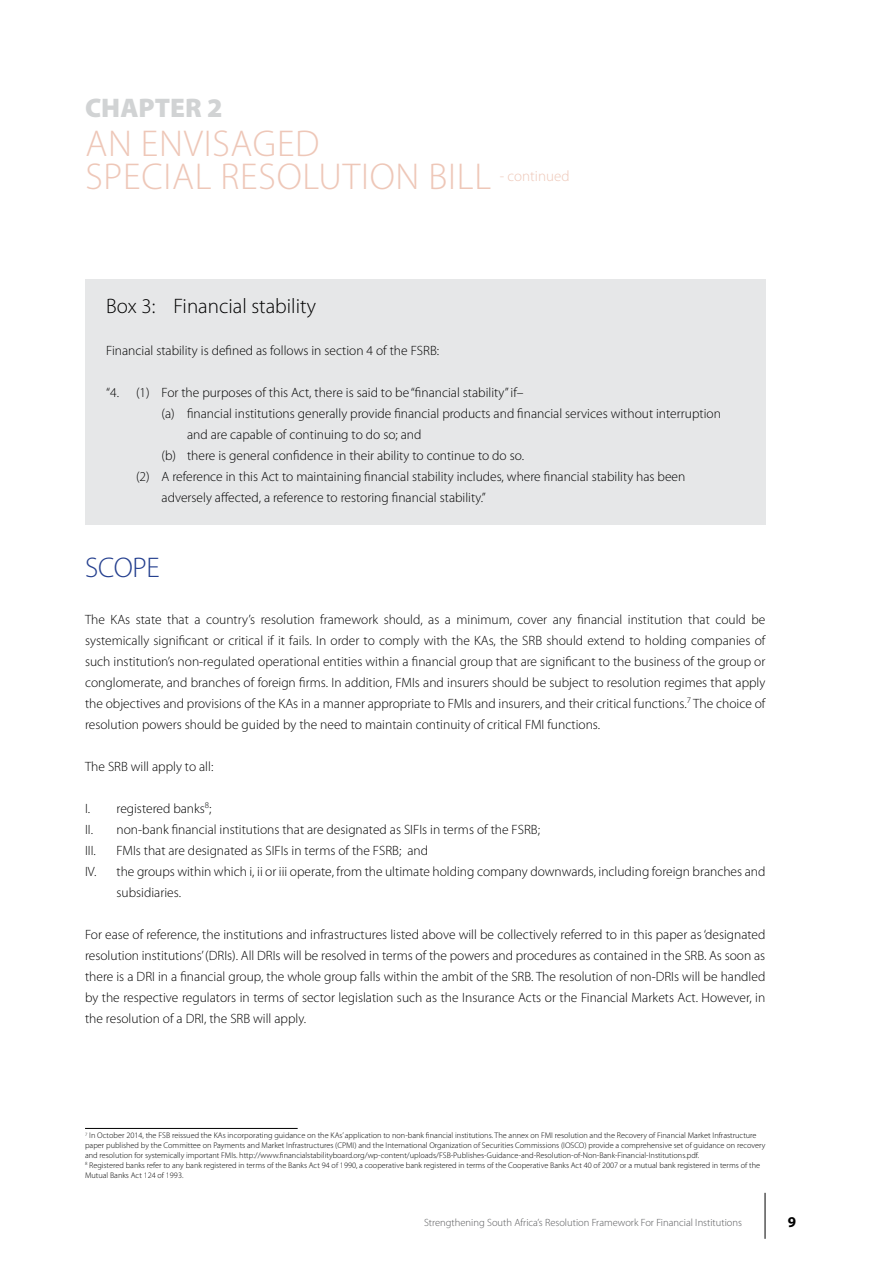
<style>
.page{position:relative;width:893px;height:1263px;background:#fff}
.page>*{position:absolute;margin:0;border:0;box-sizing:border-box;transform-origin:0 0}
.t1{font:300 37.5px/33px "Myriad Pro";letter-spacing:.02em;color:#eec7b8}
.t2{font:300 28.5px "Myriad Pro";letter-spacing:-.01em;color:#25408f}
.t3{font:900 27px "Myriad Pro";color:#d1d3d4}
.t4{font:300 21px "Myriad Pro";color:#000}
.t5{font:300 15px "Myriad Pro";color:#eec7b8}
.t6{font:700 15px "Myriad Pro";color:#000}
.t7{font:300 13.5px/21px "Myriad Pro";color:#000;text-align:justify}
.t8{font:300 10.5px "Myriad Pro";color:#58595b}
.t9{font:300 8.25px/9.9px "Myriad Pro";color:#000}
</style>
<div class="page">
<hr style="left:765px;top:1193px;width:1px;height:46px;background:#000">
<div style="left:85px;top:280px;width:680px;height:245px;background:#e6e7e8"></div>
<hr style="left:85px;top:1128px;width:213px;height:1px;background:#000">
<h3 class="t3" style="left:85px;top:93px;width:139px">CHAPTER 2</h3>
<h1 class="t1" style="left:85px;top:127px;width:407px">AN ENVISAGED<br>SPECIAL RESOLUTION BILL</h1>
<p class="t5" style="left:500px;top:168px;width:71px">- continued</p>
<h3 class="t4" style="left:106px;top:295px;width:211px">Box 3: Financial stability</h3>
<p class="t7" style="left:106px;top:341px;width:334px">Financial stability is defined as follows in section 4 of the FSRB:</p>
<p class="t7" style="left:106px;top:383px;width:419px">“4. (1) For the purposes of this Act, there is said to be “financial stability” if–</p>
<p class="t7" style="left:162px;top:404px;width:561px">(a) financial institutions generally provide financial products and financial services without interruption</p>
<p class="t7" style="left:187px;top:425px;width:236px">and are capable of continuing to do so; and</p>
<p class="t7" style="left:162px;top:446px;width:364px">(b) there is general confidence in their ability to continue to do so.</p>
<p class="t7" style="left:136px;top:467px;width:551px">(2) A reference in this Act to maintaining financial stability includes, where financial stability has been</p>
<p class="t7" style="left:162px;top:488px;width:326px">adversely affected, a reference to restoring financial stability.”</p>
<h2 class="t2" style="left:85px;top:552px;width:76px">SCOPE</h2>
<p class="t7" style="left:85px;top:609px;width:682px">The KAs state that a country’s resolution framework should, as a minimum, cover any financial institution that could be systemically significant or critical if it fails. In order to comply with the KAs, the SRB should extend to holding companies of such institution’s non-regulated operational entities within a financial group that are significant to the business of the group or conglomerate, and branches of foreign firms. In addition, FMIs and insurers should be subject to resolution regimes that apply the objectives and provisions of the KAs in a manner appropriate to FMIs and insurers, and their critical functions.<sup>7</sup> The choice of resolution powers should be guided by the need to maintain continuity of critical FMI functions.</p>
<p class="t7" style="left:85px;top:756px;width:130px">The SRB will apply to all:</p>
<p class="t7" style="left:85px;top:798px;width:456px;text-align:left">I. registered banks<sup>8</sup>;<br>II. non-bank financial institutions that are designated as SIFIs in terms of the FSRB;<br>III.</p>
<p class="t7" style="left:117px;top:840px;width:313px">FMIs that are designated as SIFIs in terms of the FSRB; and</p>
<p class="t7" style="left:85px;top:861px;width:682px">IV. the groups within which i, ii or iii operate, from the ultimate holding company downwards, including foreign branches and</p>
<p class="t7" style="left:117px;top:882px;width:66px">subsidiaries.</p>
<p class="t7" style="left:85px;top:924px;width:682px">For ease of reference, the institutions and infrastructures listed above will be collectively referred to in this paper as ‘designated resolution institutions’ (DRIs). All DRIs will be resolved in terms of the powers and procedures as contained in the SRB. As soon as there is a DRI in a financial group, the whole group falls within the ambit of the SRB. The resolution of non-DRIs will be handled by the respective regulators in terms of sector legislation such as the Insurance Acts or the Financial Markets Act. However, in the resolution of a DRI, the SRB will apply.</p>
<p class="t9" style="left:85px;top:1131px;width:682px"><sup>7</sup> In October 2014, the FSB reissued the KAs incorporating guidance on the KAs’ application to non-bank financial institutions. The annex on FMI resolution and the Recovery of Financial Market Infrastructure paper published by the Committee on Payments and Market Infrastructures (CPMI) and the International Organization of Securities Commissions (IOSCO) provide a comprehensive set of guidance on recovery and resolution for systemically important FMIs. http://www.financialstabilityboard.org/wp-content/uploads/FSB-Publishes-Guidance-and-Resolution-of-Non-Bank-Financial-Institutions.pdf.<br><sup>8</sup> Registered banks refer to any bank registered in terms of the Banks Act 94 of 1990, a cooperative bank registered in terms of the Cooperative Banks Act 40 of 2007 or a mutual bank registered in terms of the Mutual Banks Act 124 of 1993.</p>
<p class="t8" style="left:424px;top:1217px;width:319px">Strengthening South Africa’s Resolution Framework For Financial Institutions</p>
<p class="t6" style="left:788px;top:1212px;width:10px">9</p>
</div>
